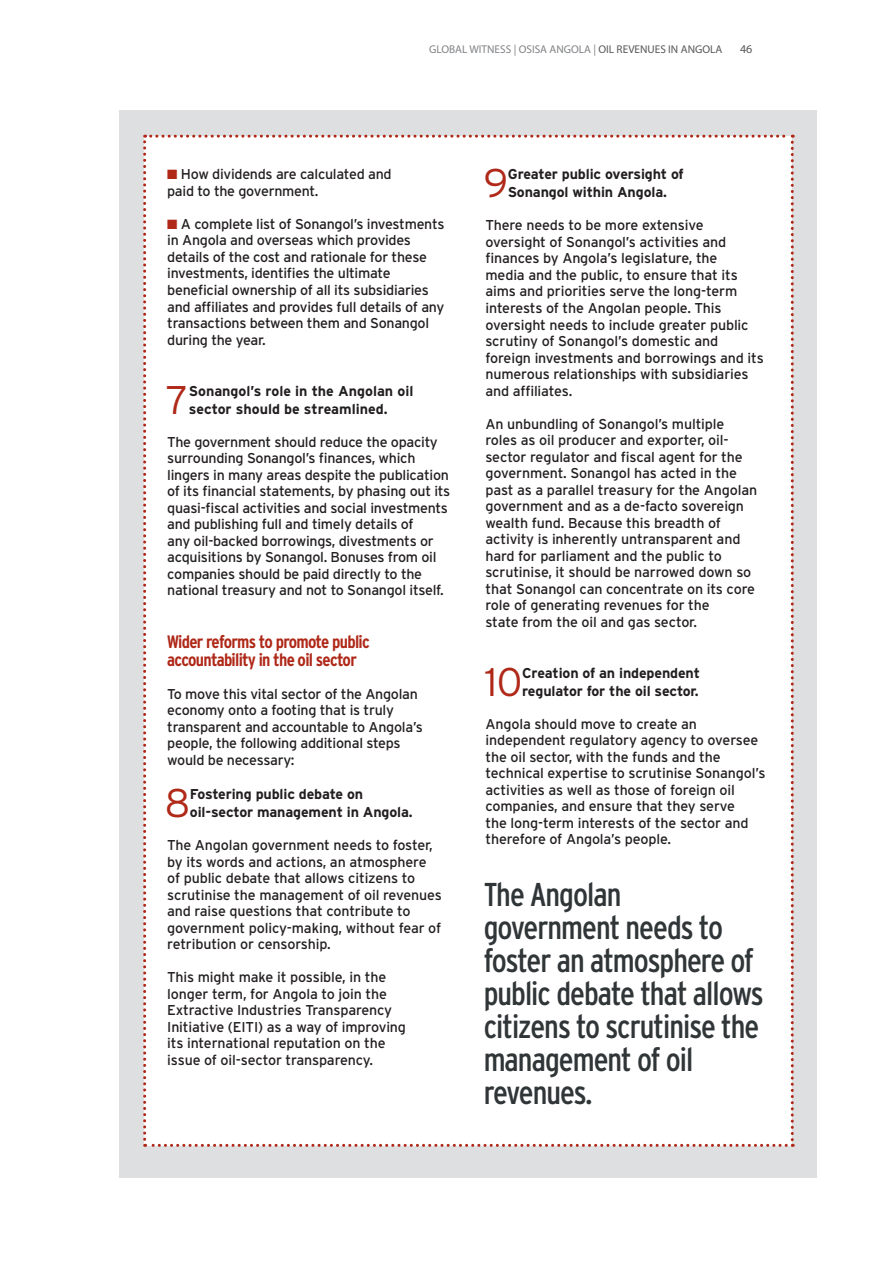
<style>
.page{position:relative;width:893px;height:1263px;background:#fff}
.page>*{position:absolute;margin:0;border:0;box-sizing:border-box;transform-origin:0 0}
.t1{font:300 39.9px "Interstate";color:#af2818}
.t2{font:condensed 33px/33px "Interstate";letter-spacing:-.03em;color:#303537}
.t3{font:700 condensed 18px/18px "Interstate";letter-spacing:-.04em;color:#af2818}
.t4{font:14.25px/16.5px "Interstate";letter-spacing:-.02em;color:#231f20}
.t5{font:700 14.25px/18px "Interstate";letter-spacing:-.01em;color:#231f20}
.t6{font:12px "Myriad Pro";color:#57585a}
.t7{font:11.25px "Myriad Pro";color:#808285}
.s1{color:#57585a}
.s2{color:#af2818}
</style>
<div class="page">
<div style="left:119px;top:111px;width:697px;height:1067px;background:#dddfe0"></div>
<div style="left:143px;top:135px;width:651px;height:1012px;background:#fff"></div>
<p class="t7" style="left:429px;top:43px;width:294px">GLOBAL WITNESS | OSISA ANGOLA | <span class="s1">OIL REVENUES IN ANGOLA</span></p>
<p class="t6" style="left:740px;top:42px;width:14px">46</p>
<p class="t4" style="left:167px;top:166px;width:226px"><span class="s2">■</span> How dividends are calculated and paid to the government.</p>
<p class="t4" style="left:167px;top:216px;width:279px"><span class="s2">■</span> A complete list of Sonangol’s investments in Angola and overseas which provides details of the cost and rationale for these investments, identifies the ultimate beneficial ownership of all its subsidiaries and affiliates and provides full details of any transactions between them and Sonangol during the year.</p>
<h1 class="t1" style="left:167px;top:377px;width:24px">7</h1>
<p class="t5" style="left:189px;top:381px;width:226px">Sonangol’s role in the Angolan oil sector should be streamlined.</p>
<p class="t4" style="left:167px;top:433px;width:285px">The government should reduce the opacity surrounding Sonangol’s finances, which lingers in many areas despite the publication of its financial statements, by phasing out its quasi-fiscal activities and social investments and publishing full and timely details of<br>any oil-backed borrowings, divestments or acquisitions by Sonangol. Bonuses from oil companies should be paid directly to the national treasury and not to Sonangol itself.</p>
<p class="t3" style="left:167px;top:632px;width:204px">Wider reforms to promote public accountability in the oil sector</p>
<p class="t4" style="left:167px;top:685px;width:257px">To move this vital sector of the Angolan economy onto a footing that is truly transparent and accountable to Angola’s people, the following additional steps would be necessary:</p>
<h1 class="t1" style="left:165px;top:780px;width:27px">8</h1>
<p class="t5" style="left:190px;top:785px;width:224px">Fostering public debate on oil-sector management in Angola.</p>
<p class="t4" style="left:167px;top:837px;width:276px">The Angolan government needs to foster, by its words and actions, an atmosphere of public debate that allows citizens to scrutinise the management of oil revenues and raise questions that contribute to government policy-making, without fear of retribution or censorship.</p>
<p class="t4" style="left:167px;top:969px;width:226px">This might make it possible, in the longer term, for Angola to join the<br>Extractive I ndustries Transparency<br>I nitiative (EITI</p>
<p class="t4" style="left:167px;top:1018px;width:240px;text-indent:91px">) as a way of improving its international reputation on the issue of oil-sector transparency.</p>
<h1 class="t1" style="left:484px;top:161px;width:26px">9</h1>
<p class="t5" style="left:508px;top:165px;width:177px">Greater public oversight of<br>Sonangol within Angola.</p>
<p class="t4" style="left:485px;top:217px;width:280px">There needs to be more extensive oversight of Sonangol’s activities and finances by Angola’s legislature, the<br>media and the public, to ensure that its aims and priorities serve the long-term interests of the Angolan people. This oversight needs to include greater public scrutiny of Sonangol’s domestic and foreign investments and borrowings and its numerous relationships with subsidiaries and affiliates.</p>
<p class="t4" style="left:485px;top:415px;width:273px">An unbundling of Sonangol’s multiple roles as oil producer and exporter, oil&shy;sector regulator and fiscal agent for the government. Sonangol has acted in the past as a parallel treasury for the Angolan government and as a de-facto sovereign wealth fund. Because this breadth of activity is inherently untransparent and hard for parliament and the public to scrutinise, it should be narrowed down so that Sonangol can concentrate on its core role of generating revenues for the<br>state from the oil and gas sector.</p>
<h1 class="t1" style="left:485px;top:659px;width:39px">10</h1>
<p class="t5" style="left:522px;top:663px;width:179px">Creation of an independent regulator for the oil sector.</p>
<p class="t4" style="left:485px;top:715px;width:281px">Angola should move to create an independent regulatory agency to oversee the oil sector, with the funds and the technical expertise to scrutinise Sonangol’s activities as well as those of foreign oil companies, and ensure that they serve<br>the long-term interests of the sector and therefore of Angola’s people.</p>
<h2 class="t2" style="left:484px;top:877px;width:281px">The Angolan government needs to foster an atmosphere of public debate that allows citizens to scrutinise the management of oil revenues.</h2>
</div>
